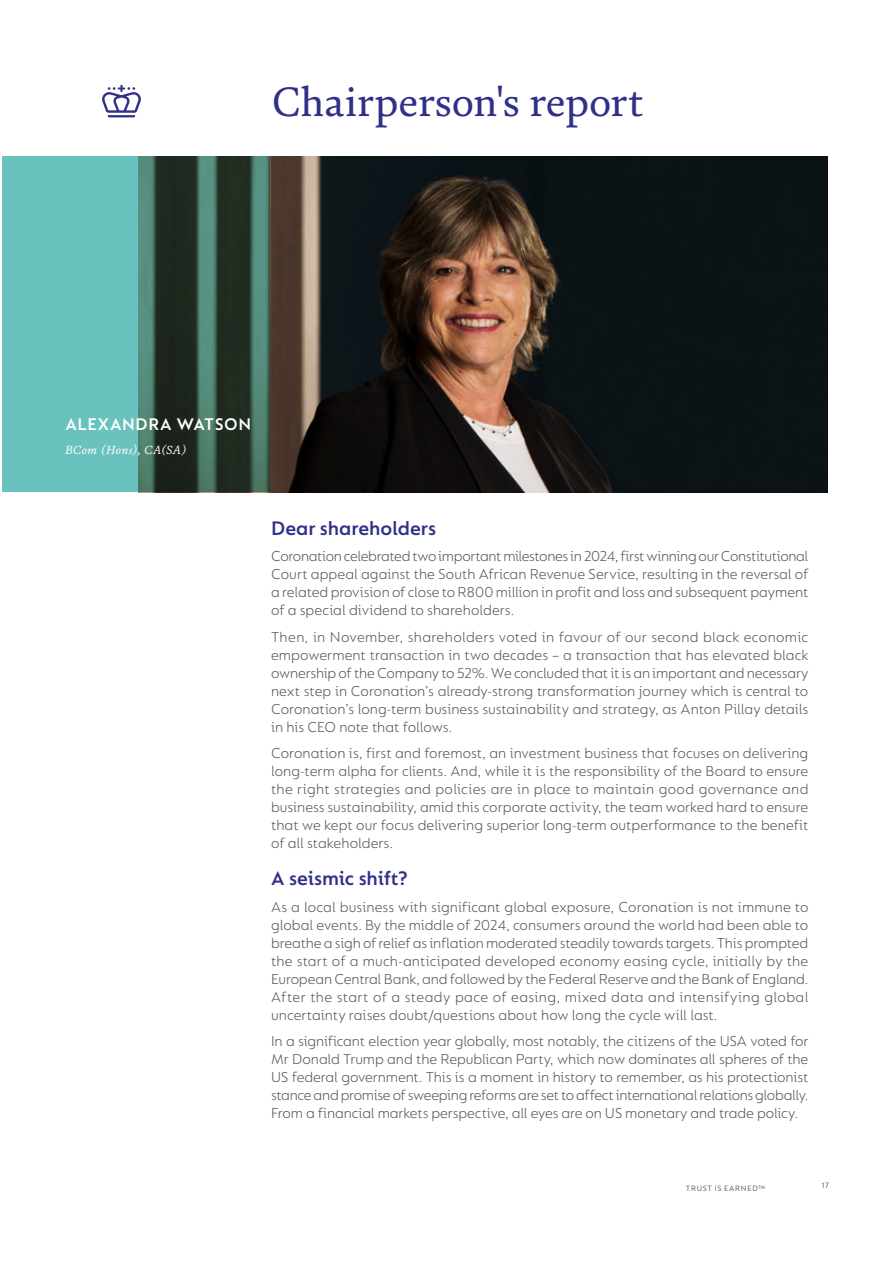
<style>
.page{position:relative;width:893px;height:1263px;background:#fff}
.page>*{position:absolute;margin:0;border:0;box-sizing:border-box;transform-origin:0 0}
.t1{font:42px "FS Brabo";letter-spacing:-.005em;color:#313089}
.t2{font:600 21px "FS Lucas";letter-spacing:-.005em;color:#313089}
.t3{font:600 18px "FS Lucas";letter-spacing:.03em;color:#fff}
.t4{font:300 15.3px/18px "FS Lucas";letter-spacing:-.005em;color:#575756;text-align:justify}
.t5{font:italic 12px "FS Brabo";letter-spacing:.035em;color:#fff}
.t6{font:8.25px "FS Lucas";letter-spacing:.085em;color:#575756}
</style>
<div class="page">
<img style="left:269px;top:156px;width:558px;height:336px">
<svg style="left:2px;top:156px;width:267px;height:336px;background:#4f8981"></svg>
<svg style="left:102px;top:85px;width:39px;height:32px"></svg>
<h1 class="t1" style="left:272px;top:70px;width:373px">Chairperson's report</h1>
<p class="t3" style="left:65px;top:414px;width:187px">ALEXANDRA WATSON</p>
<p class="t5" style="left:65px;top:442px;width:123px">BCom (Hons), CA(SA)</p>
<h2 class="t2" style="left:271px;top:516px;width:167px">Dear shareholders</h2>
<p class="t4" style="left:271px;top:547px;width:539px">Coronation celebrated two important milestones in 2024, first winning our Constitutional Court appeal against the South African Revenue Service, resulting in the reversal of a related provision of close to R800 million in profit and loss and subsequent payment of a special dividend to shareholders.</p>
<p class="t4" style="left:271px;top:627px;width:539px">Then, in November, shareholders voted in favour of our second black economic empowerment transaction in two decades – a transaction that has elevated black ownership of the Company to 52%. We concluded that it is an important and necessary next step in Coronation’s already-strong transformation journey which is central to Coronation’s long-term business sustainability and strategy, as Anton Pillay details in his CEO note that follows.</p>
<p class="t4" style="left:271px;top:744px;width:539px">Coronation is, first and foremost, an investment business that focuses on delivering long-term alpha for clients. And, while it is the responsibility of the Board to ensure the right strategies and policies are in place to maintain good governance and business sustainability, amid this corporate activity, the team worked hard to ensure that we kept our focus delivering superior long-term outperformance to the benefit of all stakeholders.</p>
<h2 class="t2" style="left:271px;top:866px;width:138px">A seismic shift?</h2>
<p class="t4" style="left:271px;top:897px;width:539px">As a local business with significant global exposure, Coronation is not immune to global events. By the middle of 2024, consumers around the world had been able to breathe a sigh of relief as inflation moderated steadily towards targets. This prompted the start of a much-anticipated developed economy easing cycle, initially by the European Central Bank, and followed by the Federal Reserve and the Bank of England.<br>After the start of a steady pace of easing, mixed data and intensifying global uncertainty raises doubt/questions about how long the cycle will last.</p>
<p class="t4" style="left:271px;top:1032px;width:539px">In a significant election year globally, most notably, the citizens of the USA voted for Mr Donald Trump and the Republican Party, which now dominates all spheres of the US federal government. This is a moment in history to remember, as his protectionist stance and promise of sweeping reforms are set to affect international relations globally.<br>From a financial markets perspective, all eyes are on US monetary and trade policy.</p>
<p class="t6" style="left:686px;top:1183px;width:81px">TRUST IS EARNED™</p>
<p class="t6" style="left:821px;top:1181px;width:9px">17</p>
</div>
